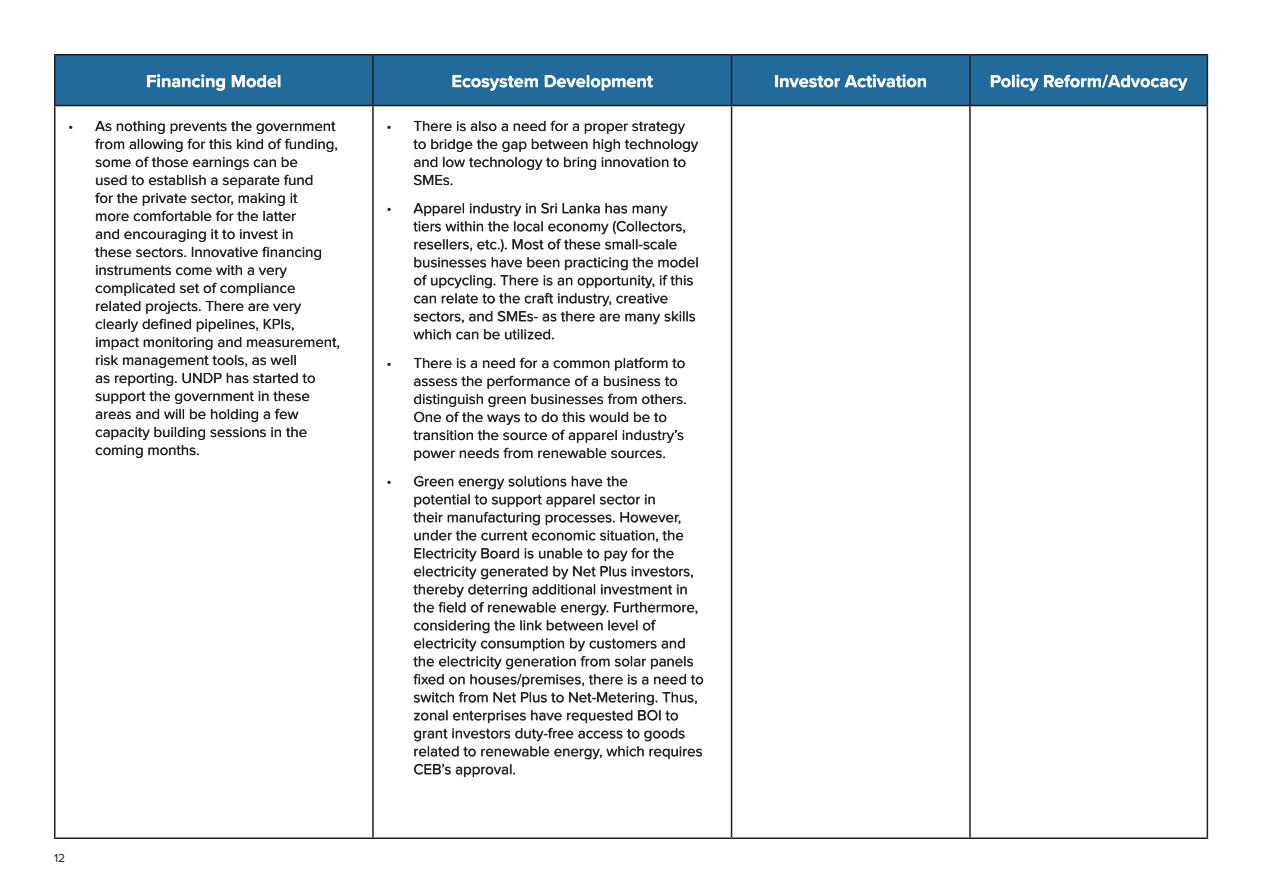
<style>
.page{position:relative;width:1263px;height:893px;background:#fff}
.page>*{position:absolute;margin:0;border:0;box-sizing:border-box;transform-origin:0 0}
.t1{font:700 18px "Proxima Nova";color:#fff}
.t2{font:15px/18px "Proxima Nova";color:#231f20}
.t3{font:12px "Proxima Nova";color:#231f20}
</style>
<div class="page">
<div style="left:56px;top:56px;width:1150px;height:49px;background:#206a9c"></div>
<hr style="left:54px;top:54px;width:319px;height:2px;background:#231f20">
<hr style="left:54px;top:56px;width:2px;height:49px;background:#231f20">
<hr style="left:373px;top:54px;width:358px;height:2px;background:#231f20">
<hr style="left:372px;top:56px;width:2px;height:49px;background:#231f20">
<hr style="left:731px;top:54px;width:239px;height:2px;background:#231f20">
<hr style="left:731px;top:56px;width:1px;height:49px;background:#231f20">
<hr style="left:970px;top:54px;width:238px;height:2px;background:#231f20">
<hr style="left:969px;top:56px;width:2px;height:49px;background:#231f20">
<hr style="left:1206px;top:56px;width:2px;height:49px;background:#231f20">
<hr style="left:54px;top:105px;width:319px;height:1px;background:#231f20">
<hr style="left:54px;top:106px;width:2px;height:731px;background:#231f20">
<hr style="left:373px;top:105px;width:358px;height:1px;background:#231f20">
<hr style="left:372px;top:106px;width:2px;height:731px;background:#231f20">
<hr style="left:731px;top:105px;width:239px;height:1px;background:#231f20">
<hr style="left:731px;top:106px;width:1px;height:731px;background:#231f20">
<hr style="left:970px;top:105px;width:238px;height:1px;background:#231f20">
<hr style="left:969px;top:106px;width:2px;height:731px;background:#231f20">
<hr style="left:1206px;top:106px;width:2px;height:731px;background:#231f20">
<hr style="left:54px;top:837px;width:319px;height:2px;background:#231f20">
<hr style="left:373px;top:837px;width:358px;height:2px;background:#231f20">
<hr style="left:731px;top:837px;width:239px;height:2px;background:#231f20">
<hr style="left:970px;top:837px;width:238px;height:2px;background:#231f20">
<svg style="left:414px;top:548px;width:289px;height:229px"></svg>
<svg style="left:414px;top:476px;width:269px;height:66px"></svg>
<svg style="left:414px;top:358px;width:272px;height:103px"></svg>
<svg style="left:414px;top:203px;width:284px;height:137px"></svg>
<svg style="left:414px;top:121px;width:284px;height:64px"></svg>
<svg style="left:95px;top:229px;width:244px;height:229px"></svg>
<svg style="left:95px;top:121px;width:242px;height:100px"></svg>
<svg style="left:991px;top:75px;width:196px;height:16px"></svg>
<svg style="left:775px;top:75px;width:151px;height:12px"></svg>
<svg style="left:453px;top:75px;width:200px;height:16px"></svg>
<svg style="left:147px;top:75px;width:133px;height:16px"></svg>
<p class="t1" style="left:146px;top:68px;width:137px">Financing Model</p>
<p class="t1" style="left:451px;top:68px;width:203px">Ecosystem Development</p>
<p class="t1" style="left:774px;top:68px;width:154px">Investor Activation</p>
<p class="t1" style="left:990px;top:68px;width:199px">Policy Reform/Advocacy</p>
<p class="t2" style="left:95px;top:117px;width:246px;text-indent:-27px">• As nothing prevents the government from allowing for this kind of funding, some of those earnings can be<br>used to establish a separate fund<br>for the private sector, making it<br>more comfortable for the latter<br>and encouraging it to invest in<br>these sectors. Innovative financing instruments come with a very complicated set of compliance related projects. There are very clearly defined pipelines, KPIs, impact monitoring and measurement, risk management tools, as well<br>as reporting. UNDP has started to support the government in these areas and will be holding a few capacity building sessions in the coming months.</p>
<p class="t2" style="left:413px;top:117px;width:286px;text-indent:-27px">• There is also a need for a proper strategy to bridge the gap between high technology and low technology to bring innovation to<br>SMEs.</p>
<p class="t2" style="left:413px;top:200px;width:287px;text-indent:-27px">• Apparel industry in Sri Lanka has many tiers within the local economy (Collectors, resellers, etc.). Most of these small-scale businesses have been practicing the model of upcycling. There is an opportunity, if this can relate to the craft industry, creative sectors, and SMEs- as there are many skills which can be utilized.</p>
<p class="t2" style="left:413px;top:354px;width:275px;text-indent:-27px">• There is a need for a common platform to assess the performance of a business to distinguish green businesses from others.<br>One of the ways to do this would be to transition the source of apparel industry’s power needs from renewable sources.</p>
<p class="t2" style="left:413px;top:473px;width:292px;text-indent:-27px">• Green energy solutions have the<br>potential to support apparel sector in<br>their manufacturing processes. However, under the current economic situation, the Electricity Board is unable to pay for the electricity generated by Net Plus investors, thereby deterring additional investment in the field of renewable energy. Furthermore, considering the link between level of electricity consumption by customers and the electricity generation from solar panels fixed on houses/premises, there is a need to switch from Net Plus to Net-Metering. Thus, zonal enterprises have requested BOI to grant investors duty-free access to goods related to renewable energy, which requires CEB’s approval.</p>
<p class="t3" style="left:54px;top:851px;width:13px">12</p>
</div>
